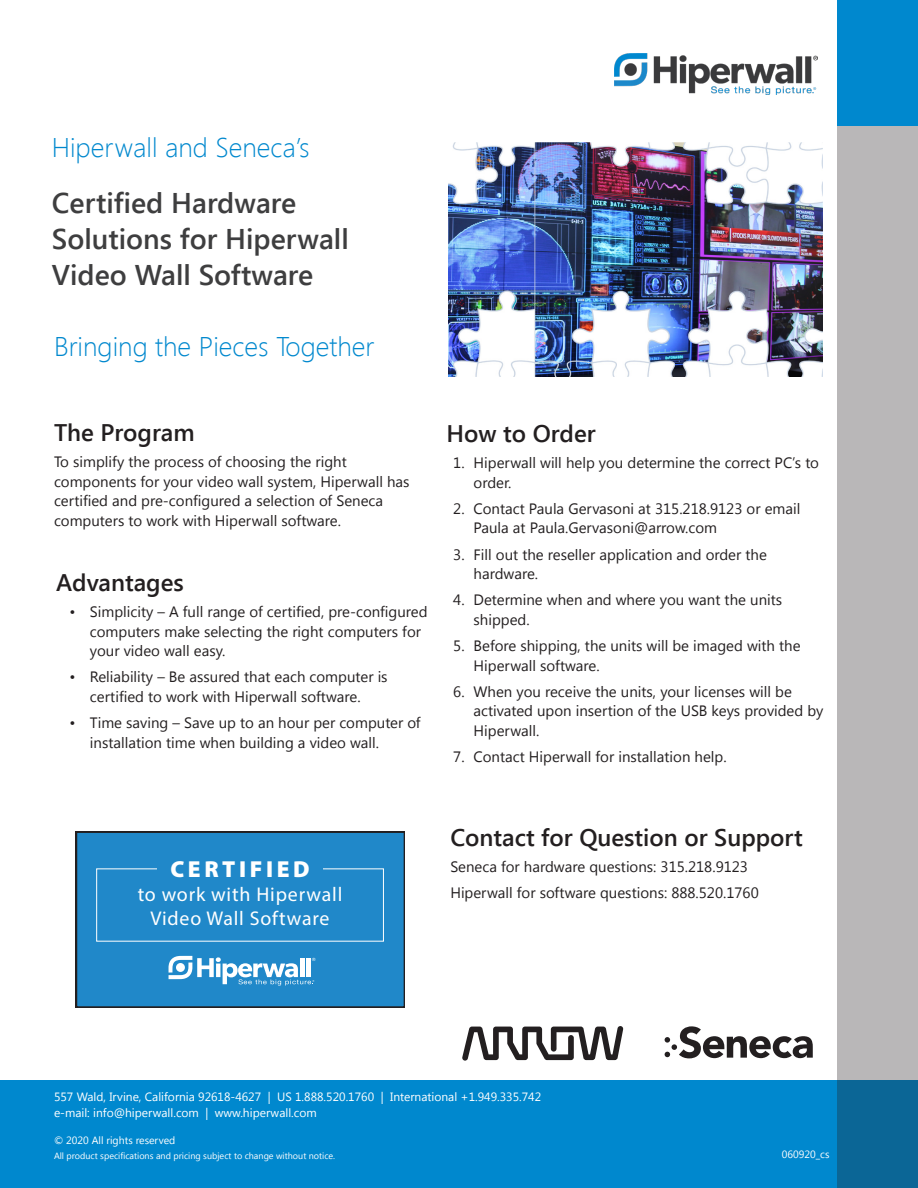
<style>
.page{position:relative;width:918px;height:1188px;background:#fff}
.page>*{position:absolute;margin:0;border:0;box-sizing:border-box;transform-origin:0 0}
.H1_Title{font:600 28.5px/36px "Segoe UI";color:#3e3e3f}
.Subsection_header{font:300 27px "Segoe UI";color:#0088ce}
.H1_Title-2{font:300 27px "Segoe UI";color:#0088ce}
.Body_Paragraph_Main{font:600 24px "Segoe UI";color:#231f20}
.t1{font:900 23.25px "Myriad Pro";letter-spacing:.155em;color:#fff}
.t2{font:19.95px/23.9px "Myriad Pro";letter-spacing:.04em;color:#fff;text-align:center}
.Body_Paragraph_Main-2{font:15px/19.5px "Segoe UI";color:#231f20}
.t3{font:12px/16.5px "Segoe UI";color:#fff}
.t4{font:10.5px "Segoe UI";color:#fff}
.t5{font:9px "Segoe UI";color:#fff}
.t6{font:4.35px "Helvetica Neue";color:#fff}
</style>
<div class="page">
<div style="left:0;top:1080px;width:918px;height:108px;background:#0088ce"></div>
<div style="left:837px;top:0;width:81px;height:126px;background:#0088ce"></div>
<svg style="left:837px;top:126px;width:81px;height:1062px;background:#a7aeb4"></svg>
<img style="left:615px;top:54px;width:202px;height:41px">
<svg style="left:665px;top:1026px;width:148px;height:32px"></svg>
<img style="left:449px;top:143px;width:374px;height:234px">
<div style="left:76px;top:832px;width:329px;height:176px;background:#2088c9"></div>
<div style="left:157px;top:854px;width:166px;height:19px;background:#2088c9"></div>
<svg style="left:169px;top:956px;width:145px;height:30px"></svg>
<div style="left:176px;top:963px;width:9px;height:9px;background:#fff;border-radius:50%"></div>
<svg style="left:462px;top:1026px;width:161px;height:35px"></svg>
<p class="H1_Title-2" style="left:52px;top:129px;width:259px">Hiperwall and Seneca’s</p>
<p class="H1_Title" style="left:52px;top:184px;width:298px">Certified Hardware<br>Solutions for Hiperwall<br>Video Wall Software</p>
<p class="Subsection_header" style="left:54px;top:327px;width:322px">Bringing the Pieces Together</p>
<p class="Body_Paragraph_Main" style="left:54px;top:416px;width:142px">The Program</p>
<p class="Body_Paragraph_Main-2" style="left:54px;top:451px;width:357px">To simplify the process of choosing the right components for your video wall system, Hiperwall has certified and pre-configured a selection of Seneca computers to work with Hiperwall software.</p>
<p class="Body_Paragraph_Main" style="left:56px;top:566px;width:129px">Advantages</p>
<p class="Body_Paragraph_Main-2" style="left:90px;top:601px;width:339px;text-indent:-20px">• Simplicity – A full range of certified, pre-configured computers make selecting the right computers for your video wall easy.</p>
<p class="Body_Paragraph_Main-2" style="left:70px;top:667px;width:320px;text-align:center">• Reliability – Be assured that each computer is certified to work with Hiperwall software.</p>
<p class="Body_Paragraph_Main-2" style="left:90px;top:712px;width:332px;text-indent:-20px">• Time saving – Save up to an hour per computer of installation time when building a video wall.</p>
<p class="Body_Paragraph_Main" style="left:447px;top:417px;width:151px">How to Order</p>
<p class="Body_Paragraph_Main-2" style="left:474px;top:452px;width:347px;text-indent:-20px">1. Hiperwall will help you determine the correct PC’s to order.</p>
<p class="Body_Paragraph_Main-2" style="left:474px;top:498px;width:328px;text-indent:-20px">2. Contact Paula Gervasoni at 315.218.9123 or email<br>Paula at Paula.Gervasoni@arrow.com</p>
<p class="Body_Paragraph_Main-2" style="left:474px;top:544px;width:295px;text-indent:-20px">3. Fill out the reseller application and order the hardware.</p>
<p class="Body_Paragraph_Main-2" style="left:474px;top:590px;width:310px;text-indent:-20px">4. Determine when and where you want the units shipped.</p>
<p class="Body_Paragraph_Main-2" style="left:474px;top:635px;width:329px;text-indent:-20px">5. Before shipping, the units will be imaged with the<br>Hiperwall software.</p>
<p class="Body_Paragraph_Main-2" style="left:474px;top:681px;width:351px;text-indent:-20px">6. When you receive the units, your licenses will be activated upon insertion of the USB keys provided by<br>Hiperwall.</p>
<p class="Body_Paragraph_Main-2" style="left:453px;top:746px;width:275px">7. Contact Hiperwall for installation help.</p>
<p class="t1" style="left:170px;top:854px;width:141px">CERTIFIED</p>
<p class="t2" style="left:138px;top:882px;width:206px">to work with Hiperwall<br>Video Wall Software</p>
<p class="t6" style="left:312px;top:956px;width:5px">®</p>
<p class="Body_Paragraph_Main" style="left:450px;top:821px;width:354px">Contact for Question or Support</p>
<p class="Body_Paragraph_Main-2" style="left:450px;top:856px;width:299px">Seneca for hardware questions: 315.218.9123</p>
<p class="Body_Paragraph_Main-2" style="left:450px;top:883px;width:310px">Hiperwall for software questions: 888.520.1760</p>
<p class="t3" style="left:54px;top:1088px;width:489px">557 Wald, Irvine, California 92618-4627 | US 1.888.520.1760 | International +1.949.335.742 e-mail: info@hiperwall.com | www.hiperwall.com</p>
<p class="t5" style="left:54px;top:1149px;width:283px">All product specifications and pricing subject to change without notice.</p>
<p class="t4" style="left:54px;top:1133px;width:123px">© 2020 All rights reserved</p>
<p class="t4" style="left:782px;top:1147px;width:49px">060920_cs</p>
</div>
